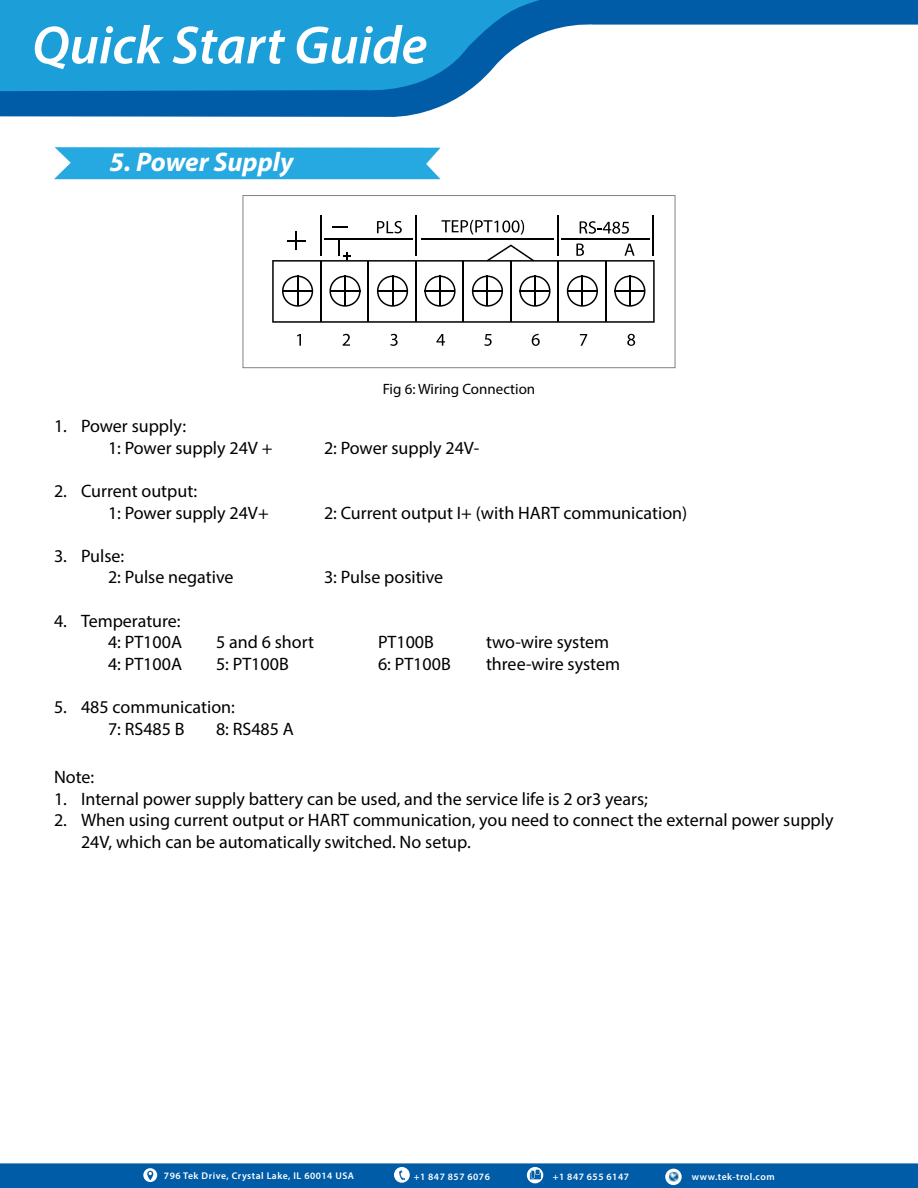
<style>
.page{position:relative;width:918px;height:1188px;background:#fff}
.page>*{position:absolute;margin:0;border:0;box-sizing:border-box;transform-origin:0 0}
.t1{font:italic 600 54px "Myriad Pro";color:#fff}
.t2{font:italic 700 27px "Myriad Pro";color:#fff}
.t3{font:18px/21.6px "Myriad Pro";color:#000}
.t4{font:15px "Myriad Pro";color:#000}
.t5{font:600 9.75px "Myriad Pro";letter-spacing:.05em;color:#fff}
</style>
<div class="page">
<svg style="left:0;top:0;width:918px;height:117px"></svg>
<svg style="left:0;top:0;width:540px;height:93px;fill:#1c9ed9"></svg>
<div style="left:0;top:1163px;width:918px;height:25px;background:#005ca6"></div>
<svg style="left:143px;top:1168px;width:14px;height:14px"></svg>
<svg style="left:147px;top:1171px;width:6px;height:9px"></svg>
<div style="left:394px;top:1167px;width:16px;height:16px;background:#fff;border-radius:50%"></div>
<svg style="left:399px;top:1170px;width:6px;height:10px"></svg>
<svg style="left:527px;top:1167px;width:16px;height:16px"></svg>
<svg style="left:530px;top:1170px;width:11px;height:9px"></svg>
<svg style="left:665px;top:1169px;width:17px;height:16px"></svg>
<svg style="left:667px;top:1170px;width:12px;height:12px"></svg>
<svg style="left:54px;top:147px;width:387px;height:32px"></svg>
<div style="left:243px;top:195px;width:432px;height:173px;border:1px solid #818285"></div>
<hr style="left:321px;top:215px;width:1px;height:41px;background:#000101">
<hr style="left:415px;top:215px;width:2px;height:41px;background:#000101">
<hr style="left:557px;top:215px;width:2px;height:41px;background:#000101">
<hr style="left:652px;top:215px;width:2px;height:41px;background:#000101">
<svg style="left:297px;top:334px;width:4px;height:12px"></svg>
<svg style="left:343px;top:334px;width:7px;height:12px"></svg>
<svg style="left:390px;top:334px;width:8px;height:12px"></svg>
<svg style="left:436px;top:334px;width:9px;height:12px"></svg>
<svg style="left:484px;top:334px;width:8px;height:12px"></svg>
<svg style="left:532px;top:334px;width:8px;height:12px"></svg>
<svg style="left:580px;top:334px;width:7px;height:12px"></svg>
<svg style="left:627px;top:334px;width:8px;height:12px"></svg>
<svg style="left:272px;top:220px;width:383px;height:103px"></svg>
<h1 class="t1" style="left:32px;top:11px;width:397px">Quick Start Guide</h1>
<h2 class="t2" style="left:109px;top:145px;width:186px">5. Power Supply</h2>
<p class="t3" style="left:108px;top:415px;width:166px;text-indent:-54px">1. Power supply:<br>1: Power supply 24V +</p>
<p class="t3" style="left:108px;top:480px;width:162px;text-indent:-54px">2. Current output:<br>1: Power supply 24V+</p>
<p class="t3" style="left:108px;top:545px;width:127px;text-indent:-54px">3. Pulse:<br>2: Pulse negative</p>
<p class="t4" style="left:383px;top:380px;width:154px">Fig 6: Wiring Connection</p>
<p class="t3" style="left:324px;top:437px;width:157px">2: Power supply 24V-</p>
<p class="t3" style="left:324px;top:501px;width:365px">2: Current output I+ (with HART communication)</p>
<p class="t3" style="left:324px;top:566px;width:121px">3: Pulse positive</p>
<p class="t3" style="left:54px;top:609px;width:130px;text-align:right">4. Temperature:<br>4: PT100A</p>
<p class="t3" style="left:216px;top:631px;width:100px">5 and 6 short</p>
<p class="t3" style="left:378px;top:631px;width:57px">PT100B</p>
<p class="t3" style="left:486px;top:631px;width:125px">two-wire system</p>
<p class="t3" style="left:108px;top:653px;width:76px">4: PT100A</p>
<p class="t3" style="left:216px;top:653px;width:74px">5: PT100B</p>
<p class="t3" style="left:378px;top:653px;width:74px">6: PT100B</p>
<p class="t3" style="left:486px;top:653px;width:136px">three-wire system</p>
<p class="t3" style="left:54px;top:696px;width:182px;text-align:center">5. 485 communication:<br>7: RS485 B</p>
<p class="t3" style="left:216px;top:717px;width:79px">8: RS485 A</p>
<p class="t3" style="left:54px;top:766px;width:42px">Note:</p>
<p class="t3" style="left:54px;top:788px;width:595px">1. Internal power supply battery can be used, and the service life is 2 or3 years;</p>
<p class="t3" style="left:81px;top:809px;width:754px;text-indent:-27px">2. When using current output or HART communication, you need to connect the external power supply<br>24V, which can be automatically switched. No setup.</p>
<p class="t5" style="left:164px;top:1170px;width:192px">796 Tek Drive, Crystal Lake, IL 60014 USA</p>
<p class="t5" style="left:414px;top:1171px;width:78px">+1 847 857 6076</p>
<p class="t5" style="left:553px;top:1171px;width:78px">+1 847 655 6147</p>
<p class="t5" style="left:692px;top:1171px;width:84px">www.tek-trol.com</p>
</div>
